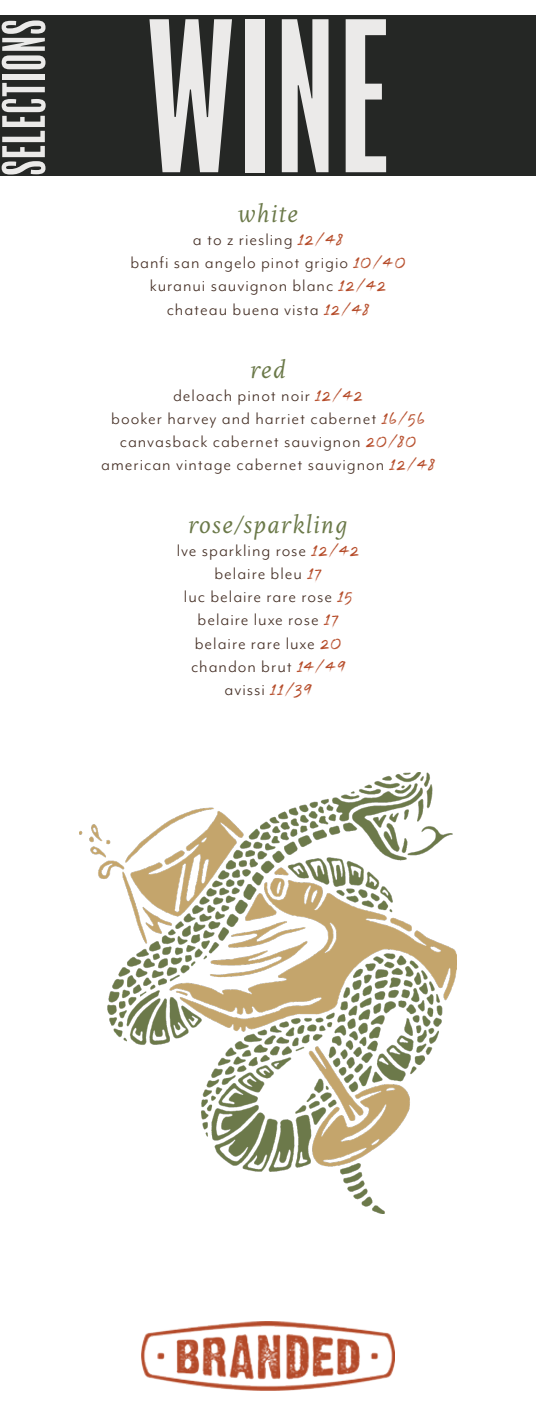
<style>
.page{position:relative;width:536px;height:1418px;background:#fff}
.page>*{position:absolute;margin:0;border:0;box-sizing:border-box;transform-origin:0 0}
.t1{font:extra-condensed 201.25px "Balboa";color:#ebeae9}
.t2{font:extra-condensed 56px "Balboa";letter-spacing:.025em;color:#ebeae9}
.description_cocktail{font:italic 26.25px "Edita";letter-spacing:.05em;color:#6b7949}
.description_cocktail-2{font:19.25px "Mr Eaves Mod OT";letter-spacing:.05em;color:#452f25}
.s1{font-family:"FS Sammy";color:#b54a27}
</style>
<div class="page">
<img style="left:142px;top:1321px;width:252px;height:69px">
<div style="left:0;top:16px;width:536px;height:160px;background:#252725"></div>
<img style="left:79px;top:772px;width:377px;height:441px">
<p class="t2" style="left:-7px;top:175px;width:157px;rotate:-90deg">SELECTIONS</p>
<p class="t1" style="left:147px;top:-13px;width:242px">WINE</p>
<p class="description_cocktail" style="left:238px;top:199px;width:62px">white</p>
<p class="description_cocktail-2" style="left:193px;top:229px;width:151px">a to z riesling <span class="s1">12/48</span></p>
<p class="description_cocktail-2" style="left:130px;top:252px;width:276px">banfi san angelo pinot grigio <span class="s1">10/40</span></p>
<p class="description_cocktail-2" style="left:150px;top:275px;width:238px">kuranui sauvignon blanc <span class="s1">12/42</span></p>
<p class="description_cocktail-2" style="left:167px;top:298px;width:204px">chateau buena vista <span class="s1">12/48</span></p>
<p class="description_cocktail" style="left:250px;top:354px;width:37px">red</p>
<p class="description_cocktail-2" style="left:173px;top:384px;width:191px">deloach pinot noir <span class="s1">12/42</span></p>
<p class="description_cocktail-2" style="left:111px;top:407px;width:315px">booker harvey and harriet cabernet <span class="s1">16/56</span></p>
<p class="description_cocktail-2" style="left:120px;top:430px;width:298px">canvasback cabernet sauvignon <span class="s1">20/80</span></p>
<p class="description_cocktail-2" style="left:101px;top:454px;width:335px">american vintage cabernet sauvignon <span class="s1">12/48</span></p>
<p class="description_cocktail" style="left:188px;top:510px;width:160px">rose/sparkling</p>
<p class="description_cocktail-2" style="left:177px;top:540px;width:184px">lve sparkling rose <span class="s1">12/42</span></p>
<p class="description_cocktail-2" style="left:214px;top:563px;width:109px">belaire bleu <span class="s1">17</span></p>
<p class="description_cocktail-2" style="left:184px;top:586px;width:169px">luc belaire rare rose <span class="s1">15</span></p>
<p class="description_cocktail-2" style="left:197px;top:609px;width:142px">belaire luxe rose <span class="s1">17</span></p>
<p class="description_cocktail-2" style="left:195px;top:632px;width:148px">belaire rare luxe <span class="s1">20</span></p>
<p class="description_cocktail-2" style="left:191px;top:655px;width:155px">chandon brut <span class="s1">14/49</span></p>
<p class="description_cocktail-2" style="left:224px;top:678px;width:88px">avissi <span class="s1">11/39</span></p>
</div>
